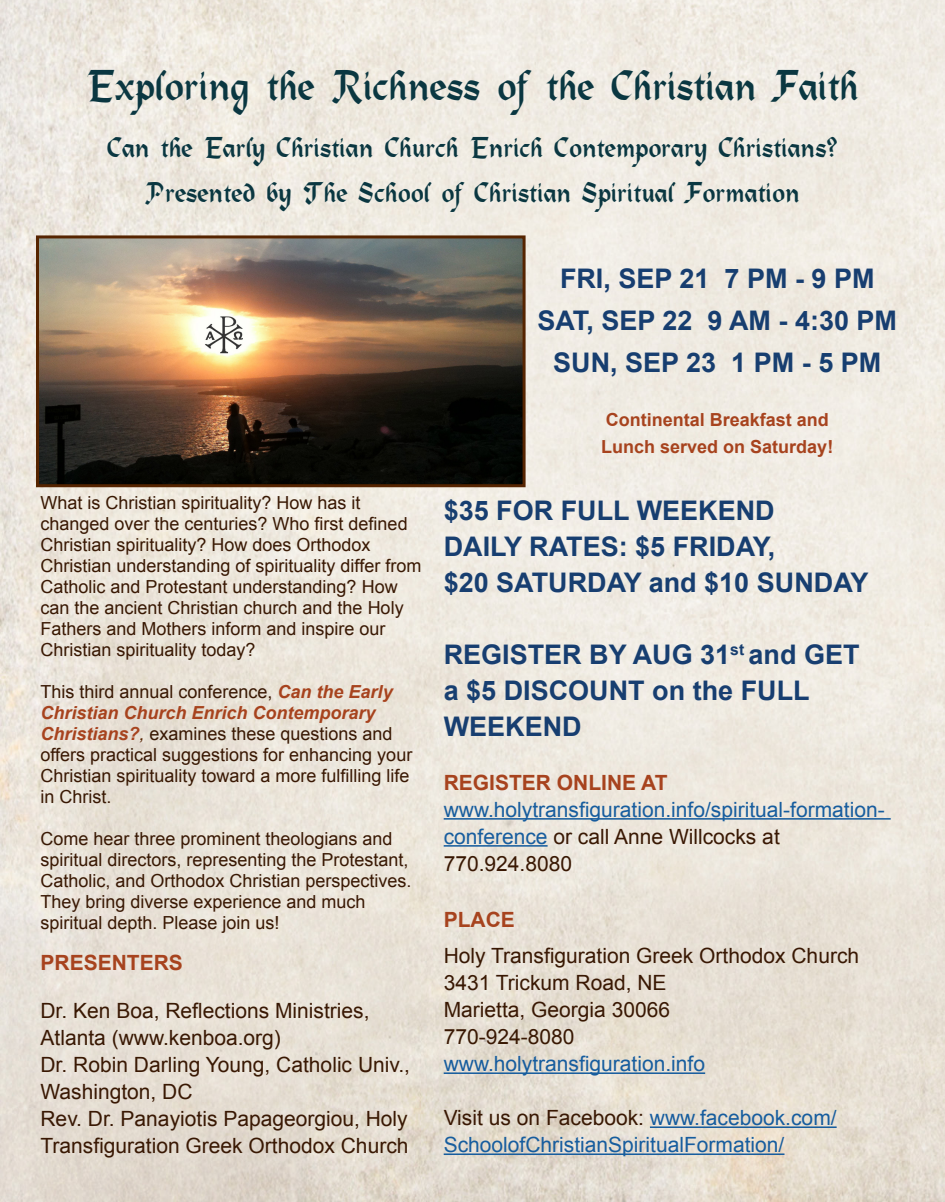
<style>
.page{position:relative;width:945px;height:1202px;background:#fff}
.page>*{position:absolute;margin:0;border:0;box-sizing:border-box;transform-origin:0 0}
.t1{font:45px "Alpine";color:#0a3741}
.t2{font:30px "Alpine";color:#0a3741}
.t3{font:700 27px/36px "Arial";color:#173e70}
.t4{font:21px/27px "Arial";color:#391803}
.t5{font:21px/27px "Arial";color:#175d9e}
.t6{font:700 21px "Arial";color:#a7431e}
.t7{font:18px/21px "Arial";color:#391803}
.t8{font:700 18px "Arial";color:#a7431e}
.s1{font-weight:700;font-style:italic;color:#a7431e}
.s2{font-style:italic;color:#562400}
.s3{color:#391803}
</style>
<div class="page">
<img style="left:0;top:0;width:945px;height:1202px">
<hr style="left:444px;top:1072px;width:261px;height:2px;background:#175d9e">
<hr style="left:650px;top:1126px;width:187px;height:2px;background:#175d9e">
<hr style="left:444px;top:1153px;width:341px;height:2px;background:#175d9e">
<hr style="left:444px;top:818px;width:447px;height:1px;background:#175d9e">
<hr style="left:444px;top:845px;width:104px;height:1px;background:#175d9e">
<img style="left:40px;top:239px;width:482px;height:244px">
<div style="left:36px;top:235px;width:490px;height:252px;border:3px solid #562400"></div>
<p class="t1" style="left:86px;top:62px;width:774px">Exploring the Richness of the Christian Faith</p>
<p class="t2" style="left:107px;top:132px;width:732px">Can the Early Christian Church Enrich Contemporary Christians?</p>
<p class="t2" style="left:145px;top:177px;width:656px">Presented by The School of Christian Spiritual Formation</p>
<p class="t7" style="left:40px;top:492px;width:382px">What is Christian spirituality? How has it changed over the centuries? Who first defined Christian spirituality? How does Orthodox Christian understanding of spirituality differ from Catholic and Protestant understanding? How can the ancient Christian church and the Holy Fathers and Mothers inform and inspire our Christian spirituality today?</p>
<p class="t7" style="left:40px;top:681px;width:373px">This third annual conference, <span class="s1">Can the Early Christian Church Enrich Contemporary Christians?</span><span class="s2">,</span> examines these questions and offers practical suggestions for enhancing your Christian spirituality toward a more fulfilling life in Christ.</p>
<p class="t7" style="left:40px;top:828px;width:373px">Come hear three prominent theologians and spiritual directors, representing the Protestant, Catholic, and Orthodox Christian perspectives.<br>They bring diverse experience and much spiritual depth. Please join us!</p>
<p class="t6" style="left:40px;top:948px;width:144px">PRESENTERS</p>
<p class="t4" style="left:40px;top:997px;width:331px">Dr. Ken Boa, Reflections Ministries,<br>Atlanta (www.kenboa.org)</p>
<p class="t4" style="left:40px;top:1051px;width:371px">Dr. Robin Darling Young, Catholic Univ.,</p>
<p class="t4" style="left:40px;top:1078px;width:154px">Washington, DC</p>
<p class="t4" style="left:40px;top:1105px;width:370px">Rev. Dr. Panayiotis Papageorgiou, Holy<br>Transfiguration Greek Orthodox Church</p>
<p class="t3" style="left:560px;top:262px;width:316px">FRI, SEP 21 7 PM - 9 PM</p>
<p class="t3" style="left:537px;top:304px;width:361px">SAT, SEP 22 9 AM - 4:30 PM</p>
<p class="t3" style="left:553px;top:346px;width:330px">SUN, SEP 23 1 PM - 5 PM</p>
<p class="t8" style="left:606px;top:408px;width:225px">Continental Breakfast and</p>
<p class="t8" style="left:601px;top:435px;width:234px">Lunch served on Saturday!</p>
<p class="t3" style="left:444px;top:493px;width:333px">$35 FOR FULL WEEKEND</p>
<p class="t3" style="left:444px;top:529px;width:333px">DAILY RATES: $5 FRIDAY,</p>
<p class="t3" style="left:444px;top:565px;width:426px">$20 SATURDAY and $10 SUNDAY</p>
<p class="t3" style="left:444px;top:637px;width:417px">REGISTER BY AUG 31<sup>st</sup> and GET a $5 DISCOUNT on the FULL<br>WEEKEND</p>
<p class="t6" style="left:444px;top:768px;width:226px">REGISTER ONLINE AT</p>
<p class="t5" style="left:444px;top:796px;width:443px">www.holytransfiguration.info/spiritual-formation&shy;conference <span class="s3">or call Anne Willcocks at</span></p>
<p class="t4" style="left:444px;top:850px;width:130px">770.924.8080</p>
<p class="t6" style="left:444px;top:905px;width:73px">PLACE</p>
<p class="t4" style="left:444px;top:942px;width:417px">Holy Transfiguration Greek Orthodox Church</p>
<p class="t4" style="left:444px;top:969px;width:224px">3431 Trickum Road, NE</p>
<p class="t4" style="left:444px;top:996px;width:228px">Marietta, Georgia 30066</p>
<p class="t4" style="left:444px;top:1023px;width:132px">770-924-8080</p>
<p class="t5" style="left:444px;top:1050px;width:263px">www.holytransfiguration.info</p>
<p class="t5" style="left:444px;top:1104px;width:394px"><span class="s3">Visit us on Facebook:</span> www.facebook.com/<br>SchoolofChristianSpiritualFormation/</p>
</div>
